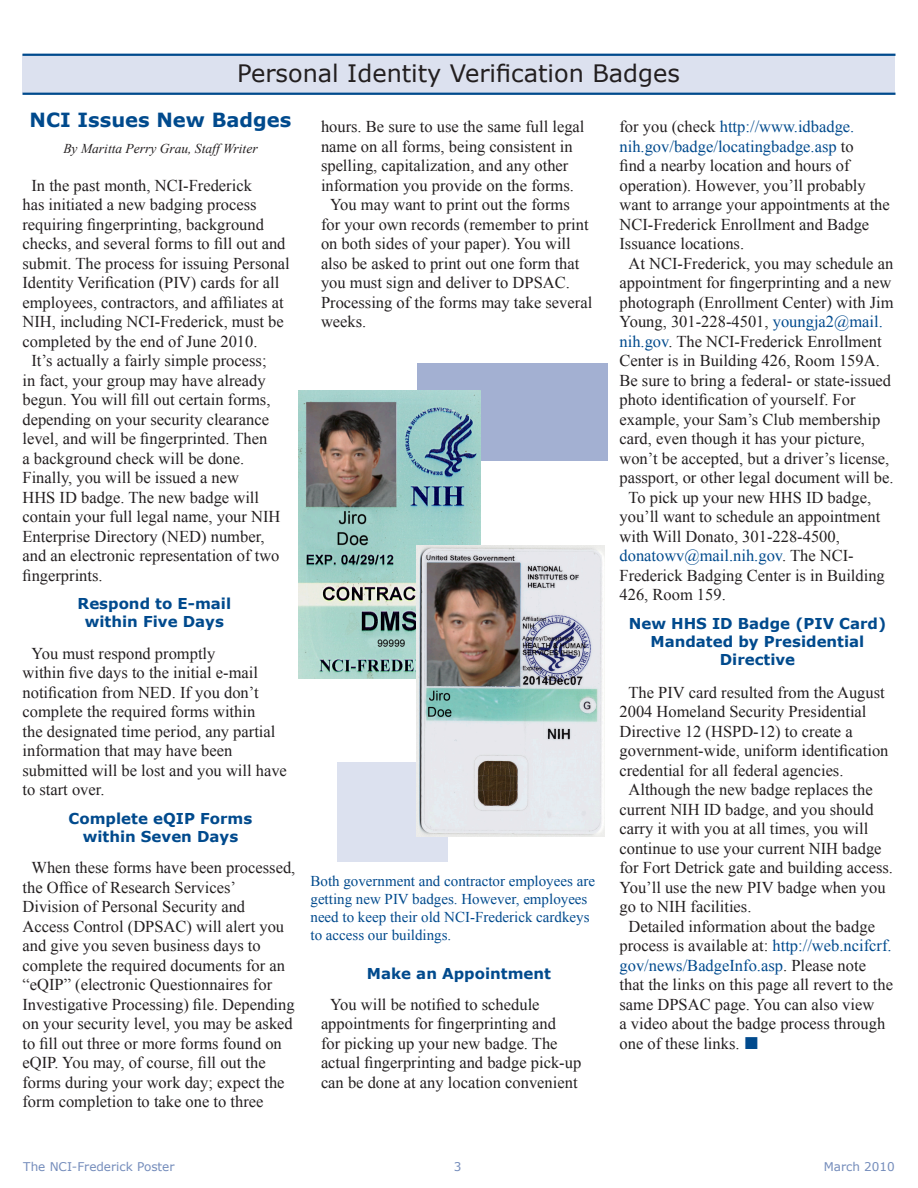
<style>
.page{position:relative;width:918px;height:1188px;background:#fff}
.page>*{position:absolute;margin:0;border:0;box-sizing:border-box;transform-origin:0 0}
._16pt_Section_Headin{font:24px "Verdana";color:#231f20}
.Heading_1__2_lines{font:700 19.5px "Verdana";color:#004a8d}
.Main_Text{font:16.5px/19.5px "Times New Roman";color:#231f20}
.Captions{font:15px/18px "Times New Roman";color:#004a8d}
.SubHeading_2{font:700 15px/18px "Verdana";color:#004a8d;text-align:center}
.Byline{font:italic 13.5px "Times New Roman";color:#231f20}
.t1{font:12px "Verdana";color:#748cbb}
.s1{color:#004a8d}
</style>
<div class="page">
<div style="left:417px;top:363px;width:191px;height:97px;background:#a3b0d2"></div>
<div style="left:338px;top:762px;width:110px;height:100px;background:#dce1ef"></div>
<div style="left:23px;top:55px;width:872px;height:38px;background:#dce1ef"></div>
<hr style="left:22px;top:93px;width:874px;height:2px;background:#004a8d">
<hr style="left:22px;top:54px;width:874px;height:2px;background:#004a8d">
<img style="left:298px;top:391px;width:183px;height:288px">
<img style="left:417px;top:546px;width:188px;height:291px">
<p class="_16pt_Section_Headin" style="left:237px;top:58px;width:444px">Personal Identity Verification Badges</p>
<p class="Heading_1__2_lines" style="left:30px;top:108px;width:263px">NCI Issues New Badges</p>
<p class="Byline" style="left:63px;top:139px;width:196px">By Maritta Perry Grau, Staff Writer</p>
<p class="Main_Text" style="left:22px;top:175px;width:269px;text-indent:9px">In the past month, NCI-Frederick<br>has initiated a new badging process requiring fingerprinting, background checks, and several forms to fill out and submit. The process for issuing Personal Identity Verification (PIV) cards for all employees, contractors, and affiliates at NIH, including NCI-Frederick, must be completed by the end of June 2010.</p>
<p class="Main_Text" style="left:22px;top:350px;width:259px;text-indent:9px">It’s actually a fairly simple process; in fact, your group may have already begun. You will fill out certain forms, depending on your security clearance level, and will be fingerprinted. Then<br>a background check will be done.<br>Finally, you will be issued a new<br>HHS ID badge. The new badge will contain your full legal name, your NIH Enterprise Directory (NED) number, and an electronic representation of two fingerprints.</p>
<p class="SubHeading_2" style="left:78px;top:594px;width:155px">Respond to E-mail within Five Days</p>
<p class="Main_Text" style="left:22px;top:643px;width:266px;text-indent:9px">You must respond promptly<br>within five days to the initial e-mail notification from NED. If you don’t complete the required forms within<br>the designated time period, any partial information that may have been submitted will be lost and you will have to start over.</p>
<p class="SubHeading_2" style="left:69px;top:809px;width:185px">Complete eQIP Forms within Seven Days</p>
<p class="Main_Text" style="left:22px;top:857px;width:274px;text-indent:9px">When these forms have been processed, the Office of Research Services’ Division of Personal Security and Access Control (DPSAC) will alert you and give you seven business days to complete the required documents for an “eQIP” (electronic Questionnaires for Investigative Processing) file. Depending on your security level, you may be asked to fill out three or more forms found on eQIP. You may, of course, fill out the forms during your work day; expect the form completion to take one to three</p>
<p class="Main_Text" style="left:321px;top:116px;width:265px">hours. Be sure to use the same full legal name on all forms, being consistent in spelling, capitalization, and any other information you provide on the forms.</p>
<p class="Main_Text" style="left:321px;top:194px;width:273px;text-indent:9px">You may want to print out the forms for your own records (remember to print on both sides of your paper). You will also be asked to print out one form that you must sign and deliver to DPSAC.<br>Processing of the forms may take several weeks.</p>
<p class="Main_Text" style="left:620px;top:116px;width:272px">for you (check <span class="s1">http://www.idbadge. nih.gov/badge/locatingbadge.asp</span> to<br>find a nearby location and hours of operation). However, you’ll probably want to arrange your appointments at the NCI-Frederick Enrollment and Badge Issuance locations.</p>
<p class="Main_Text" style="left:620px;top:253px;width:276px;text-indent:9px">At NCI-Frederick, you may schedule an appointment for fingerprinting and a new photograph (Enrollment Center) with Jim Young, 301-228-4501, <span class="s1">youngja2@mail. nih.gov</span>. The NCI-Frederick Enrollment Center is in Building 426, Room 159A.<br>Be sure to bring a federal- or state-issued photo identification of yourself. For example, your Sam’s Club membership card, even though it has your picture, won’t be accepted, but a driver’s license, passport, or other legal document will be.</p>
<p class="Main_Text" style="left:620px;top:487px;width:267px;text-indent:9px">To pick up your new HHS ID badge, you’ll want to schedule an appointment with Will Donato, 301-228-4500, <span class="s1">donatowv@mail.nih.gov</span>. The NCI-<br>Frederick Badging Center is in Building<br>426, Room 159.</p>
<p class="SubHeading_2" style="left:629px;top:614px;width:259px">New HHS ID Badge (PIV Card)<br>Mandated by Presidential<br>Directive</p>
<p class="Main_Text" style="left:620px;top:682px;width:271px;text-indent:9px">The PIV card resulted from the August 2004 Homeland Security Presidential Directive 12 (HSPD-12) to create a government-wide, uniform identification credential for all federal agencies.</p>
<p class="Main_Text" style="left:620px;top:779px;width:275px;text-indent:9px">Although the new badge replaces the current NIH ID badge, and you should carry it with you at all times, you will continue to use your current NIH badge for Fort Detrick gate and building access.<br>You’ll use the new PIV badge when you go to NIH facilities.</p>
<p class="Main_Text" style="left:620px;top:916px;width:275px;text-indent:9px">Detailed information about the badge process is available at: <span class="s1">http://web.ncifcrf. gov/news/BadgeInfo.asp</span>. Please note that the links on this page all revert to the same DPSAC page. You can also view<br>a video about the badge process through one of these links.</p>
<p class="Captions" style="left:310px;top:872px;width:286px">Both government and contractor employees are getting new PIV badges. However, employees need to keep their old NCI-Frederick cardkeys to access our buildings.</p>
<p class="SubHeading_2" style="left:367px;top:964px;width:186px">Make an Appointment</p>
<p class="Main_Text" style="left:321px;top:994px;width:262px;text-indent:9px">You will be notified to schedule appointments for fingerprinting and<br>for picking up your new badge. The actual fingerprinting and badge pick-up can be done at any location convenient</p>
<p class="t1" style="left:23px;top:1159px;width:153px">The NCI-Frederick Poster</p>
<p class="t1" style="left:454px;top:1159px;width:9px">3</p>
<p class="t1" style="left:824px;top:1159px;width:73px">March 2010</p>
</div>
